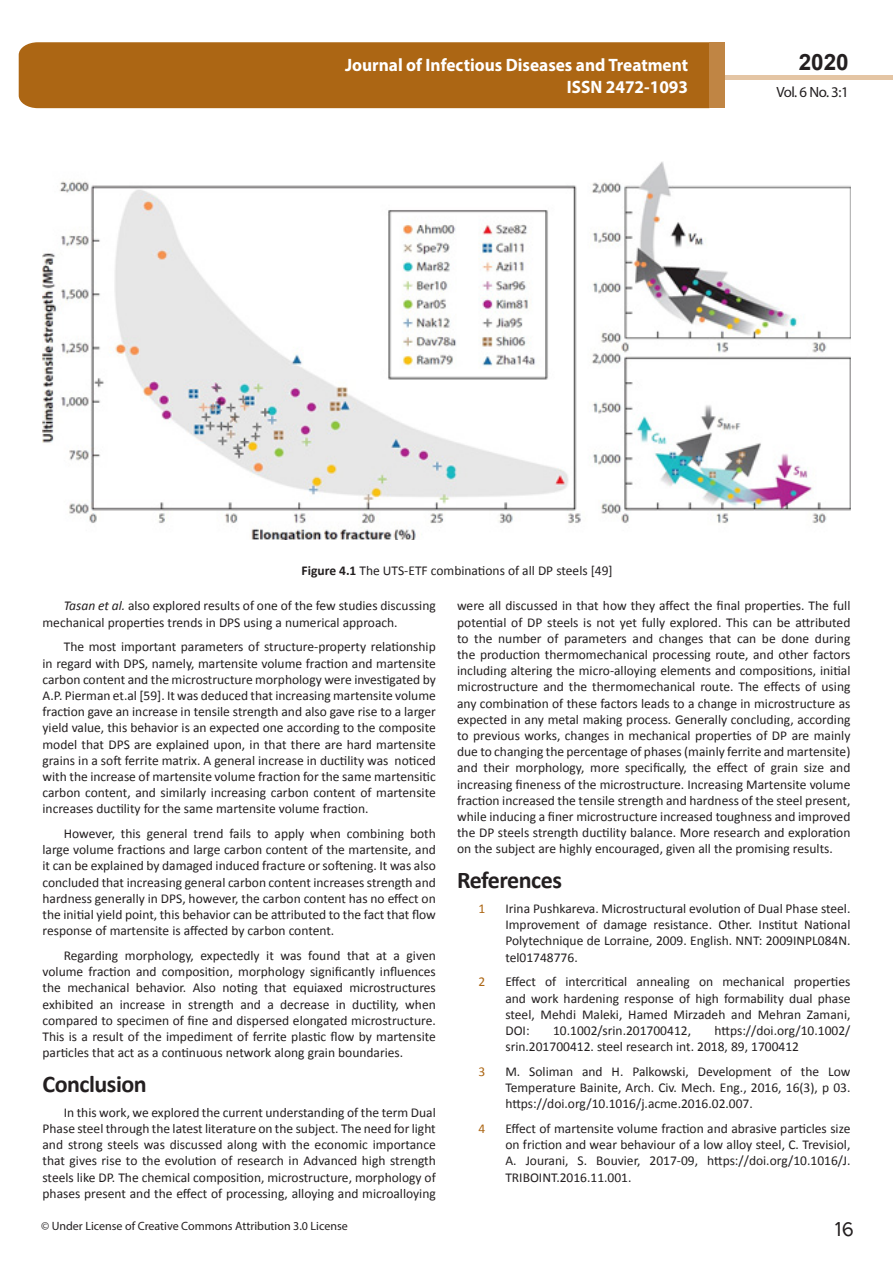
<style>
.page{position:relative;width:893px;height:1263px;background:#fff}
.page>*{position:absolute;margin:0;border:0;box-sizing:border-box;transform-origin:0 0}
.t1{font:25.5px "Tunga";color:#231f20}
.refere{font:700 24px "Calibri";letter-spacing:-.02em;color:#231f20}
.t2{font:700 22.5px "Arial";color:#231f20}
.t3{font:700 18px/21.6px "Myriad Pro";color:#fff;text-align:right;scale:.96 1}
.t4{font:14.85px "Myriad Pro";color:#231f20}
.refere-2{font:13.5px/16.2px "Calibri";color:#231f20;text-align:justify}
.t5{font:13.5px "Calibri";color:#ac6614}
.t6{font:12px "Myriad Pro";color:#231f20}
.s1{font-weight:700}
.s2{font-style:italic}
</style>
<div class="page">
<hr style="left:725px;top:76px;width:168px;height:4px;background:#e4c5a4">
<div style="left:19px;top:42px;width:690px;height:66px;background:#ac6614"></div>
<div style="left:709px;top:42px;width:16px;height:66px;background:#c08544"></div>
<img style="left:43px;top:162px;width:807px;height:378px">
<h3 class="t3" style="left:345px;top:54px;width:359px">Journal of Infectious Diseases and Treatment<br>ISSN 2472-1093</h3>
<h3 class="t2" style="left:799px;top:47px;width:52px">2020</h3>
<h3 class="t3" style="left:517px;top:53px;width:198px">ARCHIVOS DE MEDICINA<br>ISSN 1698- 465</h3>
<p class="t4" style="left:776px;top:83px;width:74px">Vol. 6 No. 3:1</p>
<p class="refere-2" style="left:302px;top:563px;width:313px"><span class="s1">Figure 4.1</span> The UTS-ETF combinations of all DP steels [49]</p>
<p class="refere-2" style="left:43px;top:598px;width:395px;text-indent:21px"><span class="s2">Tasan et al.</span> also explored results of one of the few studies discussing mechanical properties trends in DPS using a numerical approach.</p>
<p class="refere-2" style="left:43px;top:639px;width:395px;text-indent:21px">The most important parameters of structure-property relationship in regard with DPS, namely, martensite volume fraction and martensite carbon content and the microstructure morphology were investigated by A.P. Pierman et.al [59]. It was deduced that increasing martensite volume fraction gave an increase in tensile strength and also gave rise to a larger yield value, this behavior is an expected one according to the composite model that DPS are explained upon, in that there are hard martensite grains in a soft ferrite matrix. A general increase in ductility was noticed with the increase of martensite volume fraction for the same martensitic carbon content, and similarly increasing carbon content of martensite increases ductility for the same martensite volume fraction.</p>
<p class="refere-2" style="left:43px;top:825px;width:395px;text-indent:21px">However, this general trend fails to apply when combining both large volume fractions and large carbon content of the martensite, and it can be explained by damaged induced fracture or softening. It was also concluded that increasing general carbon content increases strength and hardness generally in DPS, however, the carbon content has no effect on the initial yield point, this behavior can be attributed to the fact that flow response of martensite is affected by carbon content.</p>
<p class="refere-2" style="left:43px;top:947px;width:395px;text-indent:21px">Regarding morphology, expectedly it was found that at a given volume fraction and composition, morphology significantly influences the mechanical behavior. Also noting that equiaxed microstructures exhibited an increase in strength and a decrease in ductility, when compared to specimen of fine and dispersed elongated microstructure.<br>This is a result of the impediment of ferrite plastic flow by martensite particles that act as a continuous network along grain boundaries.</p>
<p class="refere" style="left:43px;top:1069px;width:106px">Conclusion</p>
<p class="refere-2" style="left:43px;top:1104px;width:395px;text-indent:21px">In this work, we explored the current understanding of the term Dual Phase steel through the latest literature on the subject. The need for light and strong steels was discussed along with the economic importance that gives rise to the evolution of research in Advanced high strength steels like DP. The chemical composition, microstructure, morphology of phases present and the effect of processing, alloying and microalloying</p>
<p class="t6" style="left:41px;top:1218px;width:308px">© Under License of Creative Commons Attribution 3.0 License</p>
<p class="refere-2" style="left:457px;top:598px;width:395px">were all discussed in that how they affect the final properties. The full potential of DP steels is not yet fully explored. This can be attributed to the number of parameters and changes that can be done during the production thermomechanical processing route, and other factors including altering the micro-alloying elements and compositions, initial microstructure and the thermomechanical route. The effects of using any combination of these factors leads to a change in microstructure as expected in any metal making process. Generally concluding, according to previous works, changes in mechanical properties of DP are mainly due to changing the percentage of phases (mainly ferrite and martensite) and their morphology, more specifically, the effect of grain size and increasing fineness of the microstructure. Increasing Martensite volume fraction increased the tensile strength and hardness of the steel present, while inducing a finer microstructure increased toughness and improved the DP steels strength ductility balance. More research and exploration on the subject are highly encouraged, given all the promising results.</p>
<p class="refere" style="left:457px;top:865px;width:106px">References</p>
<p class="t5" style="left:478px;top:900px;width:8px">1</p>
<p class="refere-2" style="left:505px;top:900px;width:347px">Irina Pushkareva. Microstructural evolution of Dual Phase steel.<br>Improvement of damage resistance. Other. Institut National Polytechnique de Lorraine, 2009. English. NNT: 2009INPL084N. tel01748776.</p>
<p class="t5" style="left:478px;top:973px;width:8px">2</p>
<p class="refere-2" style="left:505px;top:974px;width:347px">Effect of intercritical annealing on mechanical properties and work hardening response of high formability dual phase steel, Mehdi Maleki, Hamed Mirzadeh and Mehran Zamani, DOI:</p>
<p class="refere-2" style="left:505px;top:1022px;width:347px;text-indent:209px">https://doi.org/10.1002/ srin.201700412. steel research int. 2018, 89, 1700412</p>
<p class="refere-2" style="left:553px;top:1022px;width:139px">10.1002/srin.201700412,</p>
<p class="t5" style="left:478px;top:1063px;width:8px">3</p>
<p class="refere-2" style="left:505px;top:1063px;width:347px">M. Soliman and H. Palkowski, Development of the Low Temperature Bainite, Arch. Civ. Mech. Eng., 2016, 16(3), p 03. https://doi.org/10.1016/j.acme.2016.02.007.</p>
<p class="t5" style="left:478px;top:1120px;width:8px">4</p>
<p class="refere-2" style="left:505px;top:1120px;width:347px">Effect of martensite volume fraction and abrasive particles size on friction and wear behaviour of a low alloy steel, C. Trevisiol, A. Jourani, S. Bouvier, 2017-09, https://doi.org/10.1016/J.<br>TRIBOINT.2016.11.001.</p>
<h1 class="t1" style="left:835px;top:1212px;width:21px">16</h1>
</div>
